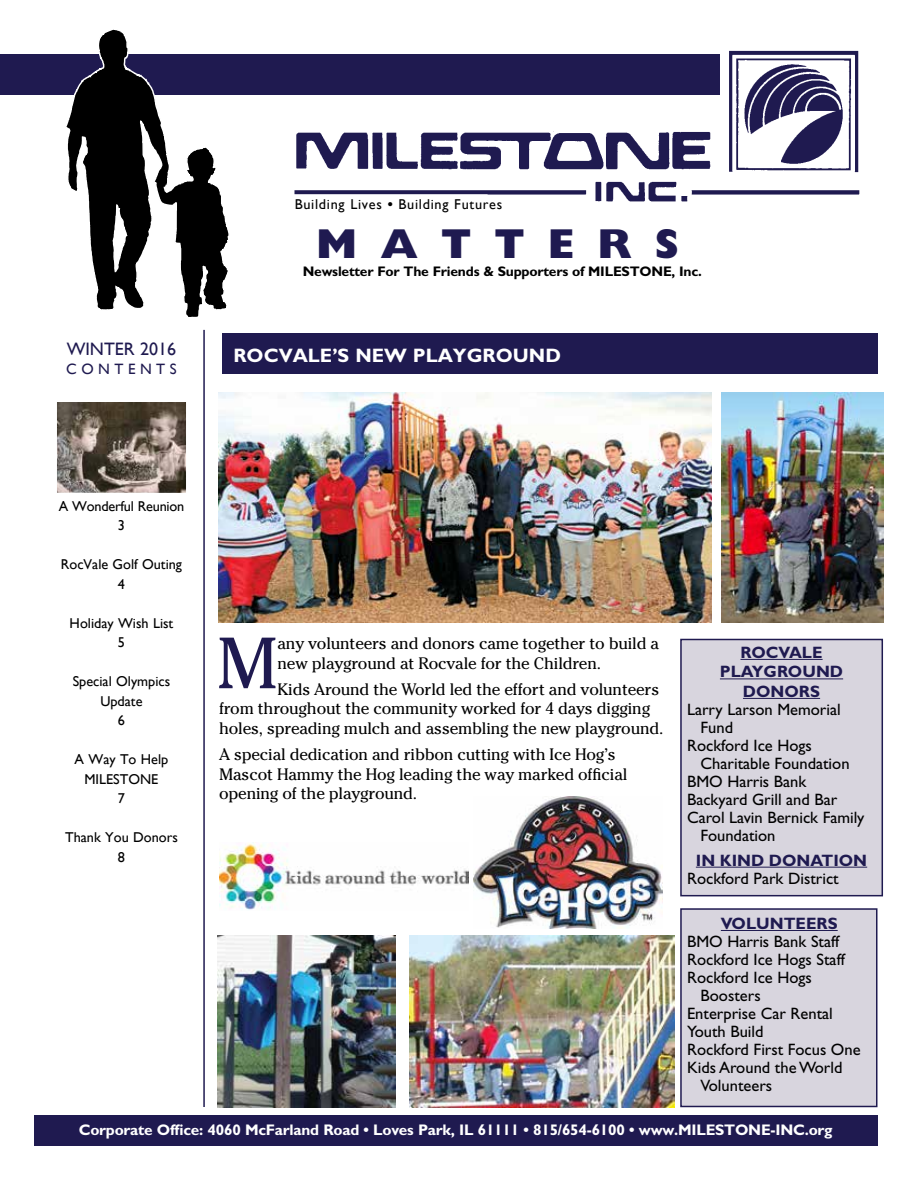
<style>
.page{position:relative;width:918px;height:1188px;background:#fff}
.page>*{position:absolute;margin:0;border:0;box-sizing:border-box;transform-origin:0 0}
.t1{font:72px "Cheltenham Std";color:#1f1a50}
.t2{font:800 42px "Gill Sans";letter-spacing:.55em;color:#1f1a50}
.t3{font:700 19.5px "Gill Sans";color:#fff}
.t4{font:18px "Gill Sans";color:#1f1a50}
.t5{font:16.5px/19.5px "Cheltenham Std";letter-spacing:-.01em;color:#000}
.t6{font:16.5px "Gill Sans Std";color:#000}
.t7{font:700 16.5px/19.5px "Gill Sans Std";color:#1f1a50;text-align:center}
.t8{font:700 15.3px "Gill Sans";letter-spacing:-.015em;color:#fff}
.t9{font:15px "Gill Sans";letter-spacing:.3em;color:#1f1a50}
.t10{font:14.25px/19.5px "Gill Sans";color:#000;text-align:center}
.t11{font:14.25px "Gill Sans";letter-spacing:.05em;color:#000}
.t12{font:700 13.8px "Gill Sans";letter-spacing:-.015em;color:#000}
.s1{font-weight:700}
</style>
<div class="page">
<div style="left:222px;top:334px;width:656px;height:40px;background:#1f1a50"></div>
<div style="left:0;top:54px;width:719px;height:40px;background:#1f1a50"></div>
<img style="left:289px;top:50px;width:571px;height:152px">
<svg style="left:64px;top:29px;width:166px;height:288px"></svg>
<div style="left:34px;top:1116px;width:844px;height:30px;background:#1f1a50"></div>
<hr style="left:203px;top:330px;width:2px;height:777px;background:#1f1a50">
<img style="left:474px;top:796px;width:188px;height:132px">
<img style="left:219px;top:843px;width:249px;height:67px">
<img style="left:410px;top:935px;width:265px;height:172px">
<img style="left:722px;top:392px;width:161px;height:230px">
<img style="left:218px;top:935px;width:178px;height:172px">
<div style="left:680px;top:639px;width:203px;height:257px;background:#d8d5de;border:2px solid #1f1a50"></div>
<div style="left:680px;top:908px;width:198px;height:199px;background:#d8d5de;border:2px solid #1f1a50"></div>
<hr style="left:740px;top:659px;width:83px;height:1px;background:#1f1a50">
<hr style="left:720px;top:678px;width:123px;height:1px;background:#1f1a50">
<hr style="left:743px;top:698px;width:77px;height:1px;background:#1f1a50">
<hr style="left:696px;top:867px;width:171px;height:1px;background:#1f1a50">
<hr style="left:721px;top:930px;width:117px;height:1px;background:#1f1a50">
<img style="left:57px;top:402px;width:129px;height:91px">
<img style="left:219px;top:392px;width:493px;height:230px">
<p class="t11" style="left:295px;top:196px;width:209px">Building Lives <span class="s1">•</span> Building Futures</p>
<p class="t4" style="left:67px;top:338px;width:111px">WINTER 2016</p>
<p class="t9" style="left:66px;top:360px;width:112px">CONTENTS</p>
<h2 class="t2" style="left:316px;top:219px;width:364px">MATTERS</h2>
<p class="t12" style="left:303px;top:264px;width:401px">Newsletter For The Friends &amp; Supporters of MILESTONE, Inc.</p>
<p class="t3" style="left:233px;top:344px;width:329px">ROCVALE’S NEW PLAYGROUND</p>
<p class="t10" style="left:59px;top:496px;width:127px">A Wonderful Reunion<br>3</p>
<p class="t10" style="left:61px;top:555px;width:123px">RocVale Golf Outing<br>4</p>
<p class="t10" style="left:70px;top:613px;width:105px">Holiday Wish List<br>5</p>
<p class="t10" style="left:73px;top:672px;width:99px">Special Olympics<br>Update<br>6</p>
<p class="t10" style="left:75px;top:750px;width:95px">A Way To Help<br>MILESTONE<br>7</p>
<p class="t10" style="left:65px;top:828px;width:114px">Thank You Donors<br>8</p>
<h1 class="t1" style="left:216px;top:621px;width:63px">M</h1>
<p class="t5" style="left:278px;top:634px;width:383px">any volunteers and donors came together to build a new playground at Rocvale for the Children.</p>
<p class="t5" style="left:219px;top:680px;width:446px;text-indent:58px">Kids Around the World led the effort and volunteers from throughout the community worked for 4 days digging holes, spreading mulch and assembling the new playground.</p>
<p class="t5" style="left:219px;top:745px;width:410px">A special dedication and ribbon cutting with Ice Hog’s<br>Mascot Hammy the Hog leading the way marked official opening of the playground.</p>
<p class="t7" style="left:720px;top:642px;width:125px">ROCVALE<br>PLAYGROUND<br>DONORS</p>
<p class="t6" style="left:687px;top:700px;width:155px">Larry Larson Memorial</p>
<p class="t6" style="left:701px;top:718px;width:34px">Fund</p>
<p class="t6" style="left:687px;top:736px;width:126px">Rockford Ice Hogs</p>
<p class="t6" style="left:701px;top:754px;width:151px">Charitable Foundation</p>
<p class="t6" style="left:687px;top:772px;width:121px">BMO Harris Bank</p>
<p class="t6" style="left:687px;top:790px;width:152px">Backyard Grill and Bar</p>
<p class="t6" style="left:687px;top:808px;width:179px">Carol Lavin Bernick Family</p>
<p class="t6" style="left:701px;top:826px;width:77px">Foundation</p>
<p class="t7" style="left:696px;top:850px;width:173px">IN KIND DONATION</p>
<p class="t6" style="left:687px;top:868px;width:153px">Rockford Park District</p>
<p class="t7" style="left:721px;top:913px;width:118px">VOLUNTEERS</p>
<p class="t6" style="left:687px;top:932px;width:154px">BMO Harris Bank Staff</p>
<p class="t6" style="left:687px;top:950px;width:159px">Rockford Ice Hogs Staff</p>
<p class="t6" style="left:687px;top:968px;width:126px">Rockford Ice Hogs</p>
<p class="t6" style="left:701px;top:986px;width:62px">Boosters</p>
<p class="t6" style="left:687px;top:1004px;width:147px">Enterprise Car Rental</p>
<p class="t6" style="left:687px;top:1022px;width:78px">Youth Build</p>
<p class="t6" style="left:687px;top:1040px;width:175px">Rockford First Focus One</p>
<p class="t6" style="left:687px;top:1058px;width:157px">Kids Around the World</p>
<p class="t6" style="left:701px;top:1076px;width:73px">Volunteers</p>
<p class="t8" style="left:79px;top:1120px;width:755px">Corporate Office: 4060 McFarland Road • Loves Park, IL 61111 • 815/654-6100 • www.MILESTONE-INC.org</p>
</div>
